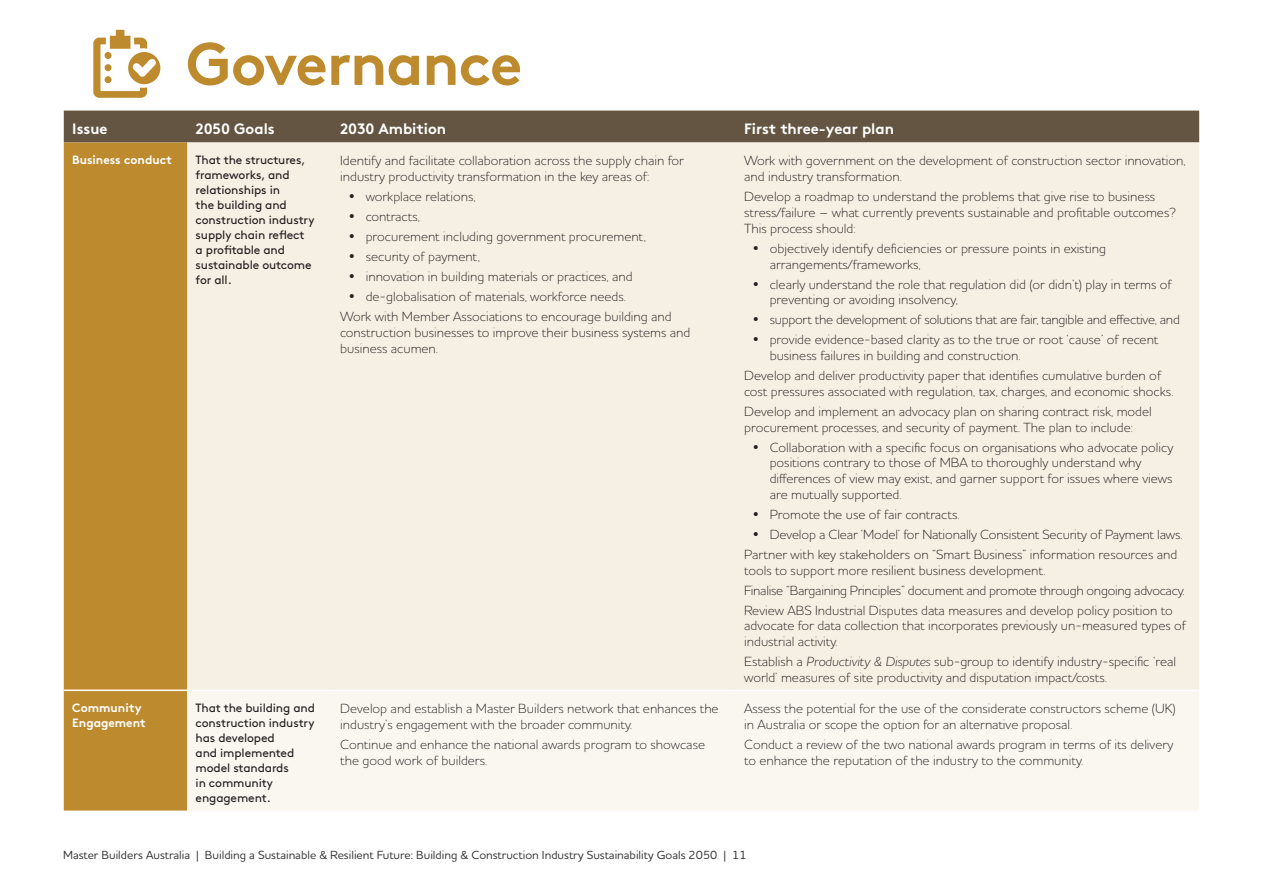
<style>
.page{position:relative;width:1263px;height:893px;background:#fff}
.page>*{position:absolute;margin:0;border:0;box-sizing:border-box;transform-origin:0 0}
.Head_1{font:700 60px "Brown";letter-spacing:-.015em;color:#bd8a2e}
.Table_running_head{font:700 15px "Brown";color:#fff}
.Table_body{font:300 13.5px/15.8px "Houschka Rounded";color:#231f20}
.Table_body-2{font:300 13.5px "Houschka Rounded";letter-spacing:-.02em;color:#231f20}
.Table_Body_Head_2{font:12px/15px "Brown";letter-spacing:-.01em;color:#231f20}
.t1{font:500 12px "Houschka Rounded";color:#333}
.Table_Body_Head_1{font:700 12px/15px "Brown";color:#fff}
.s1{font-style:italic}
</style>
<div class="page">
<div style="left:64px;top:111px;width:1135px;height:31px;background:#645542"></div>
<div style="left:64px;top:142px;width:123px;height:669px;background:#bd8a2e"></div>
<div style="left:187px;top:142px;width:1012px;height:548px;background:#f6efe3"></div>
<div style="left:187px;top:691px;width:1012px;height:120px;background:#faf7f1"></div>
<hr style="left:64px;top:690px;width:123px;height:1px;background:#fff">
<svg style="left:93px;top:30px;width:67px;height:68px"></svg>
<svg style="left:350px;top:194px;width:4px;height:4px"></svg>
<svg style="left:350px;top:214px;width:4px;height:4px"></svg>
<svg style="left:350px;top:234px;width:4px;height:4px"></svg>
<svg style="left:350px;top:254px;width:4px;height:4px"></svg>
<svg style="left:350px;top:274px;width:4px;height:4px"></svg>
<svg style="left:350px;top:294px;width:4px;height:4px"></svg>
<svg style="left:754px;top:246px;width:4px;height:4px"></svg>
<svg style="left:754px;top:282px;width:4px;height:4px"></svg>
<svg style="left:754px;top:317px;width:4px;height:4px"></svg>
<svg style="left:754px;top:337px;width:4px;height:4px"></svg>
<svg style="left:754px;top:445px;width:4px;height:4px"></svg>
<svg style="left:754px;top:512px;width:4px;height:4px"></svg>
<svg style="left:754px;top:532px;width:4px;height:4px"></svg>
<p class="Head_1" style="left:186px;top:15px;width:338px">Governance</p>
<p class="Table_running_head" style="left:72px;top:117px;width:37px">Issue</p>
<p class="Table_running_head" style="left:196px;top:117px;width:81px">2050 Goals</p>
<p class="Table_running_head" style="left:340px;top:117px;width:107px">2030 Ambition</p>
<p class="Table_running_head" style="left:744px;top:117px;width:151px">First three-year plan</p>
<p class="Table_Body_Head_1" style="left:72px;top:151px;width:101px">Business conduct</p>
<p class="Table_Body_Head_2" style="left:196px;top:152px;width:120px">That the structures, frameworks, and relationships in<br>the building and construction industry supply chain reflect a profitable and sustainable outcome for all.</p>
<p class="Table_body" style="left:340px;top:153px;width:345px">Identify and facilitate collaboration across the supply chain for industry productivity transformation in the key areas of:</p>
<p class="Table_body" style="left:744px;top:153px;width:443px">Work with government on the development of construction sector innovation, and industry transformation.</p>
<p class="Table_body" style="left:744px;top:188px;width:433px">Develop a roadmap to understand the problems that give rise to business stress/failure – what currently prevents sustainable and profitable outcomes?<br>This process should:</p>
<p class="Table_body" style="left:770px;top:240px;width:338px">objectively identify deficiencies or pressure points in existing arrangements/frameworks,</p>
<p class="Table_body" style="left:770px;top:276px;width:404px">clearly understand the role that regulation did (or didn’t) play in terms of preventing or avoiding insolvency,</p>
<p class="Table_body-2" style="left:770px;top:311px;width:412px">support the development of solutions that are fair, tangible and effective, and</p>
<p class="Table_body" style="left:770px;top:331px;width:390px">provide evidence-based clarity as to the true or root ‘cause’ of recent business failures in building and construction.</p>
<p class="Table_body" style="left:744px;top:367px;width:431px">Develop and deliver productivity paper that identifies cumulative burden of cost pressures associated with regulation, tax, charges, and economic shocks.</p>
<p class="Table_body" style="left:744px;top:403px;width:409px">Develop and implement an advocacy plan on sharing contract risk, model procurement processes, and security of payment. The plan to include:</p>
<p class="Table_body" style="left:770px;top:439px;width:405px">Collaboration with a specific focus on organisations who advocate policy positions contrary to those of MBA to thoroughly understand why differences of view may exist, and garner support for issues where views are mutually supported.</p>
<p class="Table_body" style="left:770px;top:506px;width:191px">Promote the use of fair contracts.</p>
<p class="Table_body" style="left:770px;top:526px;width:414px">Develop a Clear ‘Model’ for Nationally Consistent Security of Payment laws.</p>
<p class="Table_body" style="left:744px;top:546px;width:435px">Partner with key stakeholders on “Smart Business” information resources and tools to support more resilient business development.</p>
<p class="Table_body-2" style="left:744px;top:581px;width:442px">Finalise “Bargaining Principles” document and promote through ongoing advocacy.</p>
<p class="Table_body" style="left:744px;top:602px;width:444px">Review ABS Industrial Disputes data measures and develop policy position to advocate for data collection that incorporates previously un-measured types of industrial activity.</p>
<p class="Table_body" style="left:744px;top:653px;width:433px">Establish a <span class="s1">Productivity &amp; Disputes</span> sub-group to identify industry-specific ‘real world’ measures of site productivity and disputation impact/costs.</p>
<p class="Table_body" style="left:366px;top:188px;width:111px">workplace relations,</p>
<p class="Table_body" style="left:366px;top:208px;width:56px">contracts,</p>
<p class="Table_body" style="left:366px;top:228px;width:282px">procurement including government procurement,</p>
<p class="Table_body" style="left:366px;top:248px;width:116px">security of payment,</p>
<p class="Table_body" style="left:366px;top:268px;width:268px">innovation in building materials or practices, and</p>
<p class="Table_body" style="left:366px;top:288px;width:262px">de-globalisation of materials, workforce needs.</p>
<p class="Table_body" style="left:340px;top:308px;width:352px">Work with Member Associations to encourage building and construction businesses to improve their business systems and business acumen.</p>
<p class="Table_Body_Head_1" style="left:72px;top:699px;width:75px">Community<br>Engagement</p>
<p class="Table_Body_Head_2" style="left:196px;top:699px;width:121px">That the building and construction industry has developed<br>and implemented model standards<br>in community engagement.</p>
<p class="Table_body" style="left:340px;top:700px;width:380px">Develop and establish a Master Builders network that enhances the industry’s engagement with the broader community.</p>
<p class="Table_body" style="left:340px;top:736px;width:366px">Continue and enhance the national awards program to showcase the good work of builders.</p>
<p class="Table_body" style="left:744px;top:700px;width:433px">Assess the potential for the use of the considerate constructors scheme (UK) in Australia or scope the option for an alternative proposal.</p>
<p class="Table_body" style="left:744px;top:736px;width:431px">Conduct a review of the two national awards program in terms of its delivery to enhance the reputation of the industry to the community.</p>
<p class="t1" style="left:63px;top:847px;width:685px">Master Builders Australia | Building a Sustainable &amp; Resilient Future: Building &amp; Construction Industry Sustainability Goals 2050 | 11</p>
</div>
